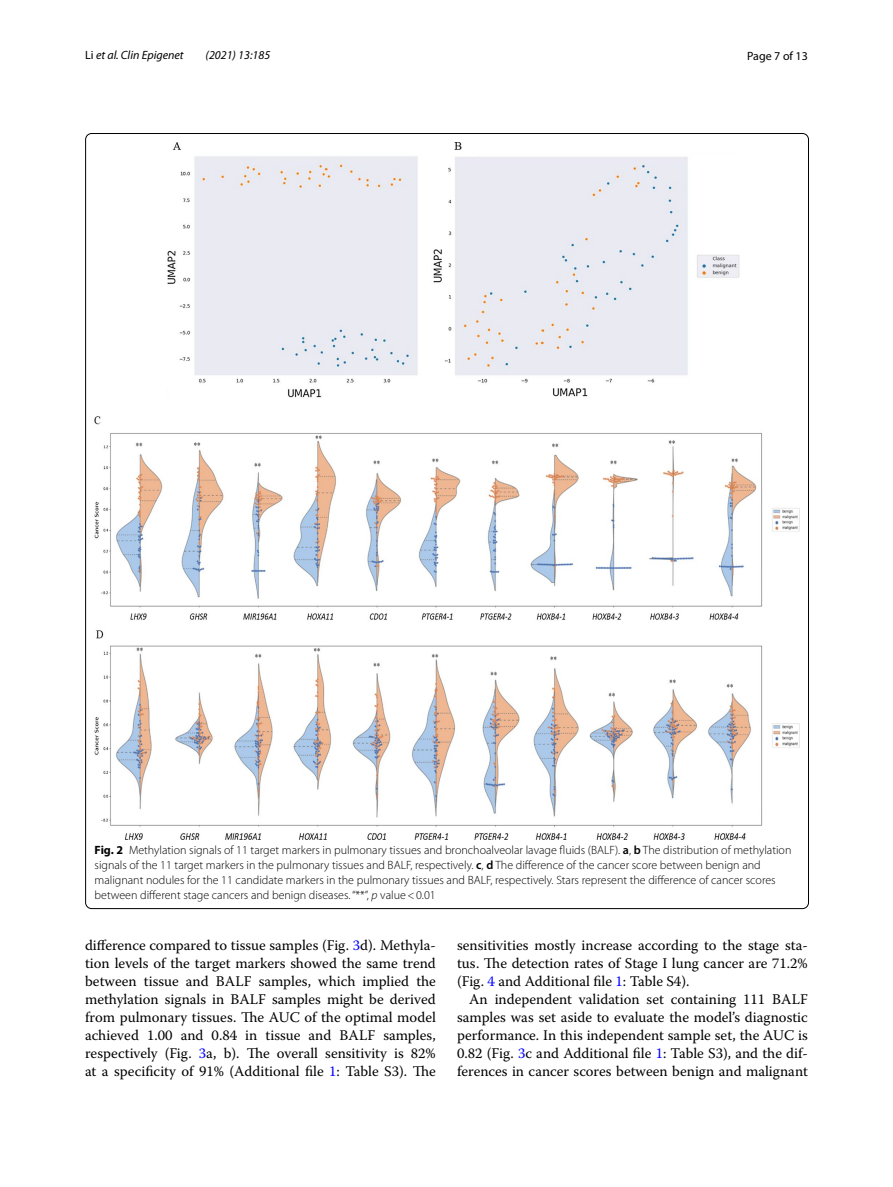
<style>
.page{position:relative;width:893px;height:1187px;background:#fff}
.page>*{position:absolute;margin:0;border:0;box-sizing:border-box;transform-origin:0 0}
.t1{font:14.7px/18px "Warnock Pro";color:#000;text-align:justify}
.t2{font:300 12px/15px "Myriad Pro";color:#000}
.t3{font:italic 12px "Myriad Pro";color:#000}
.t4{font:12px "Myriad Pro";color:#000}
.s1{font-style:normal}
.s2{font-weight:700}
.s3{font-weight:600}
.s4{font-style:italic}
.s5{color:#00f}
</style>
<div class="page">
<img style="left:94px;top:142px;width:706px;height:697px">
<p class="t3" style="left:85px;top:48px;width:100px"><span class="s1">Li</span> et al. Clin Epigenet</p>
<p class="t3" style="left:206px;top:48px;width:66px">(2021) 13:185</p>
<p class="t4" style="left:747px;top:48px;width:62px">Page 7 of 13</p>
<p class="t2" style="left:95px;top:843px;width:698px"><span class="s2">Fig. 2</span> Methylation signals of 11 target markers in pulmonary tissues and bronchoalveolar lavage fluids (BALF). <span class="s3">a</span>, <span class="s3">b</span> The distribution of methylation signals of the 11 target markers in the pulmonary tissues and BALF, respectively. <span class="s3">c</span>, <span class="s3">d</span> The difference of the cancer score between benign and malignant nodules for the 11 candidate markers in the pulmonary tissues and BALF, respectively. Stars represent the difference of cancer scores between different stage cancers and benign diseases. “**”, <span class="s4">p</span> value&lt;0.01</p>
<p class="t1" style="left:85px;top:935px;width:352px">difference compared to tissue samples (Fig. <span class="s5">3</span>d). Methyla&shy;tion levels of the target markers showed the same trend between tissue and BALF samples, which implied the methylation signals in BALF samples might be derived from pulmonary tissues. The AUC of the optimal model achieved 1.00 and 0.84 in tissue and BALF samples, respectively (Fig. <span class="s5">3</span>a, b). The overall sensitivity is 82% at a specificity of 91% (Additional file <span class="s5">1</span>: Table S3). The</p>
<p class="t1" style="left:457px;top:935px;width:352px">sensitivities mostly increase according to the stage sta&shy;tus. The detection rates of Stage I lung cancer are 71.2% (Fig. <span class="s5">4</span> and Additional file <span class="s5">1</span>: Table S4).</p>
<p class="t1" style="left:457px;top:989px;width:352px;text-indent:12px">An independent validation set containing 111 BALF samples was set aside to evaluate the model’s diagnostic performance. In this independent sample set, the AUC is 0.82 (Fig. <span class="s5">3</span>c and Additional file <span class="s5">1</span>: Table S3), and the dif&shy;ferences in cancer scores between benign and malignant</p>
</div>
